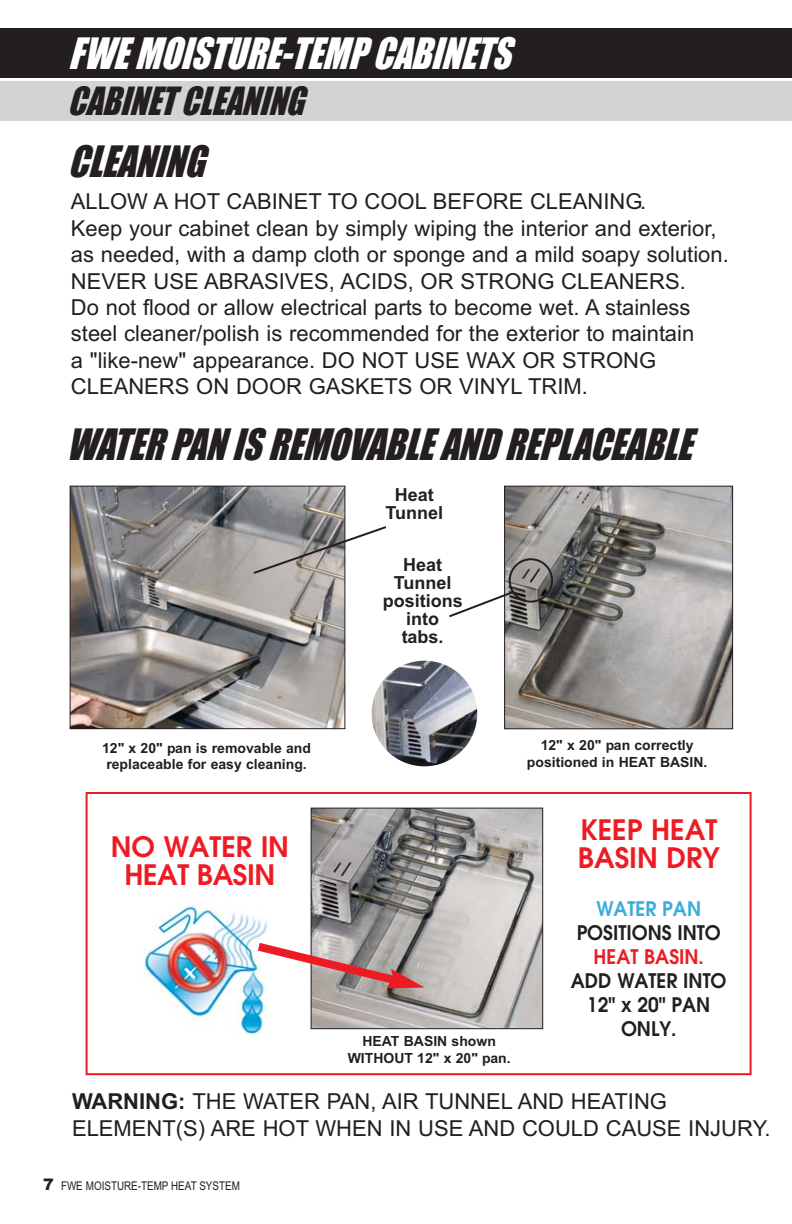
<style>
.page{position:relative;width:792px;height:1224px;background:#fff}
.page>*{position:absolute;margin:0;border:0;box-sizing:border-box;transform-origin:0 0}
.t1{font:italic 40px "Impact";color:#231f20;scale:.9 1}
.t2{font:italic 40px "Impact";color:#fff;scale:.9 1}
.t3{font:italic 36px "Impact";color:#231f20;scale:.9 1}
.t4{font:600 28px/28px "Avant Garde";color:#ed1c24}
.t5{font:22px/26.4px "Arial";color:#231f20}
.t6{font:600 20px/24px "Avant Garde";color:#231f20;text-align:center;scale:.95 1}
.t7{font:600 20px "Avant Garde";color:#ed1c24;scale:.95 1}
.t8{font:600 20px "Avant Garde";color:#38acdc;scale:.95 1}
.t9{font:700 18px/18px "Arial";color:#231f20;text-align:center}
.t10{font:700 14px/16.8px "Arial";color:#231f20;text-align:center}
.t11{font:12px "Arial Narrow";color:#231f20}
.s1{font-weight:700}
.s2{font-family:"Arial";font-weight:900;font-size:16px}
</style>
<div class="page">
<div style="left:86px;top:792px;width:666px;height:283px;border:2px solid #ed1c24"></div>
<div style="left:0;top:28px;width:792px;height:50px;background:#231f20"></div>
<div style="left:0;top:81px;width:792px;height:40px;background:#d1d3d4"></div>
<img style="left:313px;top:810px;width:228px;height:217px">
<div style="left:311px;top:808px;width:232px;height:221px;border:1px solid #231f20"></div>
<img style="left:506px;top:488px;width:225px;height:239px">
<div style="left:504px;top:486px;width:229px;height:243px;border:1px solid #231f20"></div>
<img style="left:72px;top:488px;width:271px;height:239px">
<div style="left:70px;top:486px;width:275px;height:243px;border:1px solid #231f20"></div>
<svg style="left:251px;top:525px;width:136px;height:51px"></svg>
<img style="left:372px;top:661px;width:105px;height:105px;border-radius:50%">
<svg style="left:449px;top:558px;width:104px;height:61px"></svg>
<img style="left:137px;top:903px;width:132px;height:132px">
<svg style="left:249px;top:937px;width:176px;height:53px"></svg>
<h1 class="t2" style="left:68px;top:40px;width:492px">FWE MOISTURE-TEMP CABINETS</h1>
<h2 class="t3" style="left:67px;top:89px;width:264px">CABINET CLEANING</h2>
<h1 class="t1" style="left:68px;top:148px;width:153px">CLEANING</h1>
<p class="t5" style="left:71px;top:191px;width:659px">ALLOW A HOT CABINET TO COOL BEFORE CLEANING.<br>Keep your cabinet clean by simply wiping the interior and exterior, as needed, with a damp cloth or sponge and a mild soapy solution.<br>NEVER USE ABRASIVES, ACIDS, OR STRONG CLEANERS.<br>Do not flood or allow electrical parts to become wet. A stainless steel cleaner/polish is recommended for the exterior to maintain<br>a "like-new" appearance. DO NOT USE WAX OR STRONG CLEANERS ON DOOR GASKETS OR VINYL TRIM.</p>
<h1 class="t1" style="left:67px;top:432px;width:696px">WATER PAN IS REMOVABLE AND REPLACEABLE</h1>
<p class="t9" style="left:385px;top:487px;width:59px">Heat<br>Tunnel</p>
<p class="t9" style="left:383px;top:557px;width:82px">Heat<br>Tunnel positions into<br>tabs.</p>
<p class="t10" style="left:102px;top:741px;width:210px">12" x 20" pan is removable and replaceable for easy cleaning.</p>
<p class="t10" style="left:527px;top:738px;width:182px">12" x 20" pan correctly positioned in HEAT BASIN.</p>
<p class="t4" style="left:111px;top:836px;width:180px;text-align:center">NO WATER IN<br>HEAT BASIN</p>
<p class="t10" style="left:348px;top:1034px;width:165px">HEAT BASIN shown<br>WITHOUT 12" x 20" pan.</p>
<p class="t4" style="left:578px;top:819px;width:143px">KEEP HEAT<br>BASIN DRY</p>
<p class="t8" style="left:596px;top:901px;width:112px">WATER PAN</p>
<p class="t6" style="left:577px;top:923px;width:153px">POSITIONS INTO</p>
<p class="t7" style="left:594px;top:949px;width:118px">HEAT BASIN.</p>
<p class="t6" style="left:571px;top:971px;width:165px">ADD WATER INTO<br>12" x 20" PAN<br>ONLY.</p>
<p class="t5" style="left:72px;top:1090px;width:700px"><span class="s1">WARNING:</span> THE WATER PAN, AIR TUNNEL AND HEATING<br>ELEMENT(S) ARE HOT WHEN IN USE AND COULD CAUSE INJURY.</p>
<p class="t11" style="left:43px;top:1179px;width:198px"><span class="s2">7</span> FWE MOISTURE-TEMP HEAT SYSTEM</p>
</div>
